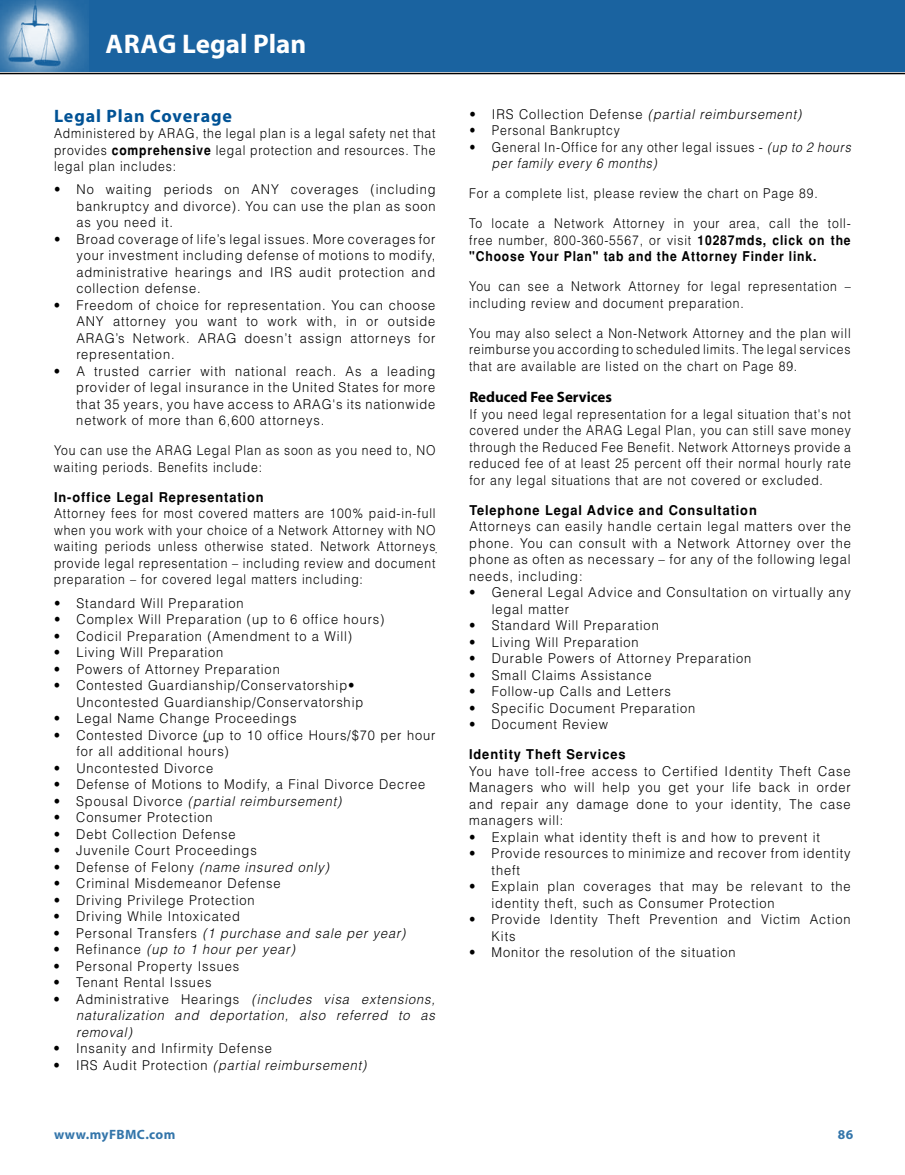
<style>
.page{position:relative;width:905px;height:1175px;background:#fff}
.page>*{position:absolute;margin:0;border:0;box-sizing:border-box;transform-origin:0 0}
.t1{font:700 27px "Myriad Pro";color:#fff}
.t2{font:700 18px "Myriad Pro";letter-spacing:.05em;color:#005295}
.t3{font:700 15px "Myriad Pro";color:#000}
.t4{font:300 13.5px/16.5px "Helvetica";letter-spacing:.07em;color:#000;text-align:justify;scale:.95 1}
.t5{font:300 13.5px/16.5px "Helvetica";letter-spacing:.07em;color:#000;text-align:justify;scale:.9 1}
.t6{font:italic 300 13.5px/16.5px "Helvetica";letter-spacing:.07em;color:#000;text-align:justify;scale:.95 1}
.t7{font:700 13.5px "Helvetica";letter-spacing:.07em;color:#000;scale:.95 1}
.t8{font:700 13.5px "Myriad Pro";letter-spacing:.03em;color:#3375aa}
.s1{font-weight:700}
.s2{font-style:normal}
.s3{font-style:italic}
</style>
<div class="page">
<div style="left:0;top:0;width:904px;height:71px;background:#1a63a0"></div>
<hr style="left:0;top:73px;width:904px;height:1px;background:#000">
<img style="left:0;top:0;width:88px;height:71px">
<h1 class="t1" style="left:105px;top:27px;width:202px">ARAG Legal Plan</h1>
<h2 class="t2" style="left:54px;top:104px;width:180px">Legal Plan Coverage</h2>
<p class="t5" style="left:54px;top:125px;width:425px">Administered by ARAG, the legal plan is a legal safety net that provides <span class="s1">comprehensive</span> legal protection and resources. The legal plan includes:</p>
<p class="t4" style="left:77px;top:181px;width:379px;text-indent:-23px">• No waiting periods on ANY coverages (including bankruptcy and divorce). You can use the plan as soon as you need it.</p>
<p class="t4" style="left:76px;top:230px;width:379px;text-indent:-22px">• Broad coverage of life’s legal issues. More coverages for your investment including defense of motions to modify, administrative hearings and IRS audit protection and collection defense.</p>
<p class="t4" style="left:76px;top:296px;width:379px;text-indent:-22px">• Freedom of choice for representation. You can choose ANY attorney you want to work with, in or outside ARAG’s Network. ARAG doesn’t assign attorneys for representation.</p>
<p class="t4" style="left:76px;top:362px;width:379px;text-indent:-22px">• A trusted carrier with national reach. As a leading provider of legal insurance in the United States for more that 35 years, you have access to ARAG's its nationwide network of more than 6,600 attorneys.</p>
<p class="t5" style="left:54px;top:442px;width:425px">You can use the ARAG Legal Plan as soon as you need to, NO waiting periods. Benefits include:</p>
<p class="t7" style="left:54px;top:489px;width:222px">In-office Legal Representation</p>
<p class="t5" style="left:54px;top:505px;width:425px">Attorney fees for most covered matters are 100% paid-in-full when you work with your choice of a Network Attorney with NO waiting periods unless otherwise stated. Network Attorneys provide legal representation – including review and document preparation – for covered legal matters including:</p>
<p class="t4" style="left:54px;top:594px;width:201px">• Standard Will Preparation</p>
<p class="t4" style="left:54px;top:611px;width:349px">• Complex Will Preparation (up to 6 office hours)</p>
<p class="t4" style="left:54px;top:627px;width:315px">• Codicil Preparation (Amendment to a Will)</p>
<p class="t4" style="left:54px;top:644px;width:180px">• Living Will Preparation</p>
<p class="t4" style="left:54px;top:660px;width:239px">• Powers of Attorney Preparation</p>
<p class="t4" style="left:76px;top:677px;width:303px;text-indent:-22px">• Contested Guardianship/Conservatorship•<br>Uncontested Guardianship/Conservatorship</p>
<p class="t4" style="left:54px;top:710px;width:257px">• Legal Name Change Proceedings</p>
<p class="t4" style="left:76px;top:726px;width:379px;text-indent:-22px">• Contested Divorce (up to 10 office Hours/$70 per hour for all additional hours)</p>
<p class="t4" style="left:54px;top:759px;width:169px">• Uncontested Divorce</p>
<p class="t4" style="left:54px;top:776px;width:392px">• Defense of Motions to Modify, a Final Divorce Decree</p>
<p class="t6" style="left:54px;top:792px;width:304px"><span class="s2">• Spousal Divorce</span> (partial reimbursement)</p>
<p class="t4" style="left:54px;top:809px;width:169px">• Consumer Protection</p>
<p class="t4" style="left:54px;top:825px;width:193px">• Debt Collection Defense</p>
<p class="t4" style="left:54px;top:842px;width:215px">• Juvenile Court Proceedings</p>
<p class="t6" style="left:54px;top:858px;width:291px"><span class="s2">• Defense of Felony</span> (name insured only)</p>
<p class="t4" style="left:54px;top:875px;width:240px">• Criminal Misdemeanor Defense</p>
<p class="t4" style="left:54px;top:891px;width:213px">• Driving Privilege Protection</p>
<p class="t4" style="left:54px;top:908px;width:198px">• Driving While Intoxicated</p>
<p class="t6" style="left:54px;top:924px;width:372px"><span class="s2">• Personal Transfers</span> (1 purchase and sale per year)</p>
<p class="t6" style="left:54px;top:941px;width:255px"><span class="s2">• Refinance</span> (up to 1 hour per year)</p>
<p class="t4" style="left:54px;top:957px;width:197px">• Personal Property Issues</p>
<p class="t4" style="left:54px;top:974px;width:168px">• Tenant Rental Issues</p>
<p class="t6" style="left:76px;top:990px;width:379px;text-indent:-22px"><span class="s2">• Administrative Hearings</span> (includes visa extensions, naturalization and deportation, also referred to as removal)</p>
<p class="t4" style="left:54px;top:1039px;width:231px">• Insanity and Infirmity Defense</p>
<p class="t6" style="left:54px;top:1056px;width:331px"><span class="s2">• IRS Audit Protection</span> (partial reimbursement)</p>
<p class="t6" style="left:469px;top:105px;width:351px"><span class="s2">• IRS Collection Defense</span> (partial reimbursement)</p>
<p class="t5" style="left:469px;top:122px;width:169px">• Personal Bankruptcy</p>
<p class="t5" style="left:492px;top:138px;width:400px;text-indent:-22px">• General In-Office for any other legal issues - <span class="s3">(up to 2 hours per family every 6 months)</span></p>
<p class="t5" style="left:469px;top:185px;width:388px">For a complete list, please review the chart on Page 89.</p>
<p class="t5" style="left:469px;top:215px;width:425px">To locate a Network Attorney in your area, call the toll&shy;free number, 800-360-5567, or visit <span class="s1">10287mds, click on the "Choose Your Plan" tab and the Attorney Finder link.</span></p>
<p class="t5" style="left:469px;top:278px;width:425px">You can see a Network Attorney for legal representation – including review and document preparation.</p>
<p class="t5" style="left:469px;top:324px;width:425px">You may also select a Non-Network Attorney and the plan will reimburse you according to scheduled limits. The legal services that are available are listed on the chart on Page 89.</p>
<p class="t3" style="left:469px;top:387px;width:144px">Reduced Fee Services</p>
<p class="t5" style="left:469px;top:405px;width:425px">If you need legal representation for a legal situation that's not covered under the ARAG Legal Plan, you can still save money through the Reduced Fee Benefit. Network Attorneys provide a reduced fee of at least 25 percent off their normal hourly rate for any legal situations that are not covered or excluded.</p>
<p class="t7" style="left:469px;top:502px;width:304px">Telephone Legal Advice and Consultation</p>
<p class="t4" style="left:469px;top:518px;width:403px">Attorneys can easily handle certain legal matters over the phone. You can consult with a Network Attorney over the phone as often as necessary – for any of the following legal needs, including:</p>
<p class="t4" style="left:491px;top:584px;width:379px;text-indent:-23px">• General Legal Advice and Consultation on virtually any legal matter</p>
<p class="t4" style="left:469px;top:617px;width:201px">• Standard Will Preparation</p>
<p class="t4" style="left:469px;top:633px;width:180px">• Living Will Preparation</p>
<p class="t4" style="left:469px;top:650px;width:298px">• Durable Powers of Attorney Preparation</p>
<p class="t4" style="left:469px;top:666px;width:194px">• Small Claims Assistance</p>
<p class="t4" style="left:469px;top:683px;width:214px">• Follow-up Calls and Letters</p>
<p class="t4" style="left:469px;top:699px;width:239px">• Specific Document Preparation</p>
<p class="t4" style="left:469px;top:716px;width:148px">• Document Review</p>
<p class="t7" style="left:469px;top:746px;width:166px">Identity Theft Services</p>
<p class="t4" style="left:469px;top:762px;width:403px">You have toll-free access to Certified Identity Theft Case Managers who will help you get your life back in order and repair any damage done to your identity, The case managers will:</p>
<p class="t4" style="left:469px;top:828px;width:371px">• Explain what identity theft is and how to prevent it</p>
<p class="t4" style="left:491px;top:845px;width:379px;text-indent:-22px">• Provide resources to minimize and recover from identity theft</p>
<p class="t4" style="left:491px;top:878px;width:379px;text-indent:-22px">• Explain plan coverages that may be relevant to the identity theft, such as Consumer Protection</p>
<p class="t4" style="left:491px;top:911px;width:379px;text-indent:-22px">• Provide Identity Theft Prevention and Victim Action<br>Kits</p>
<p class="t4" style="left:469px;top:944px;width:282px">• Monitor the resolution of the situation</p>
<p class="t8" style="left:54px;top:1126px;width:123px">www.myFBMC.com</p>
<p class="t8" style="left:837px;top:1126px;width:17px">86</p>
</div>
